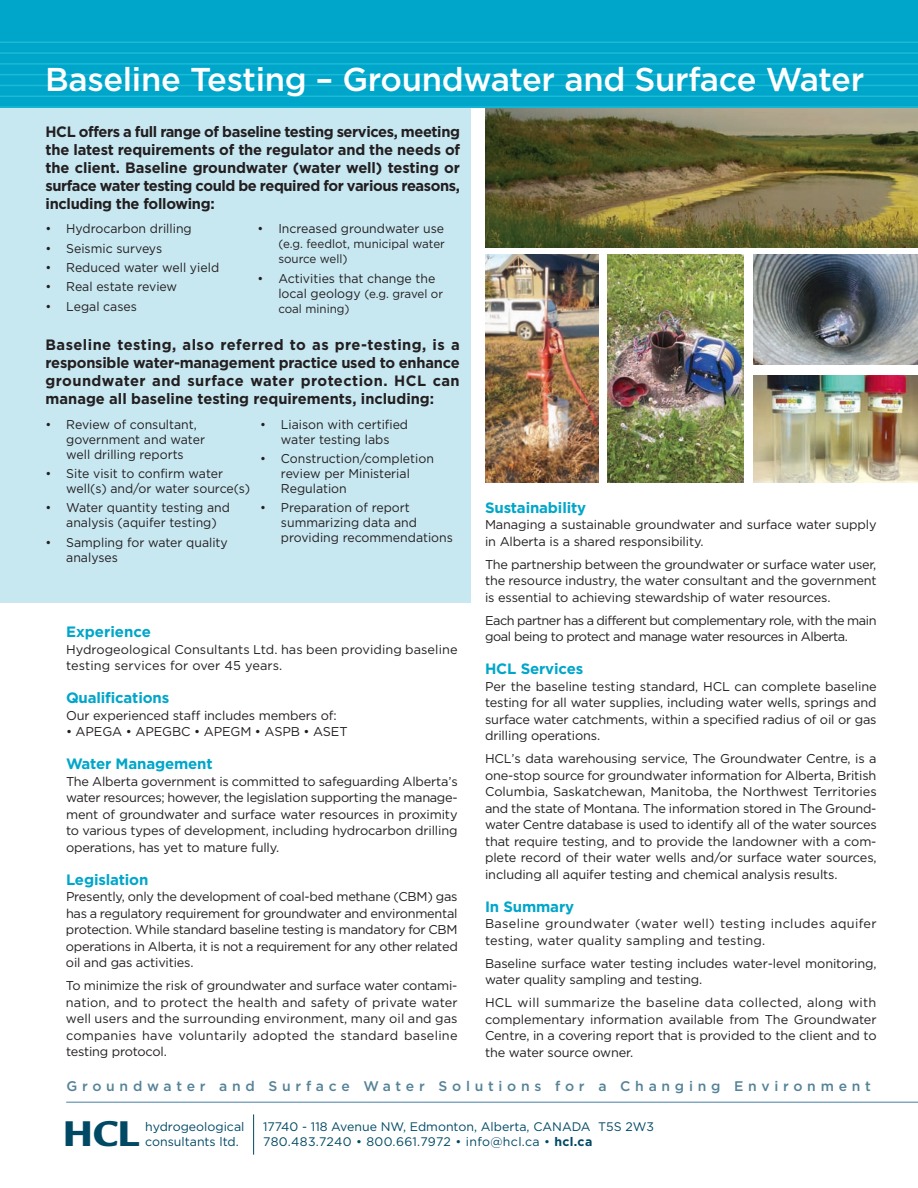
<style>
.page{position:relative;width:918px;height:1188px;background:#fff}
.page>*{position:absolute;margin:0;border:0;box-sizing:border-box;transform-origin:0 0}
.t1{font:900 39px "Legacy Sans";color:#004964}
.t2{font:500 33px "Gotham";letter-spacing:-.01em;color:#fff}
.t3{font:700 15px/18px "Gotham";letter-spacing:-.02em;color:#231f20;text-align:justify}
.t4{font:700 15px "Gotham";letter-spacing:-.01em;color:#00a6ca}
.t5{font:500 13.95px "Gotham";letter-spacing:.34em;color:#558398}
.t6{font:12.75px/16.5px "Gotham";letter-spacing:-.01em;color:#231f20}
.t7{font:12.75px/16.5px "Gotham";letter-spacing:-.035em;color:#231f20}
.t8{font:12.75px/16.5px "Gotham";letter-spacing:.015em;color:#231f20}
.t9{font:12.45px/15px "Gotham";color:#004964}
.t10{font:12px/15px "Gotham";color:#231f20}
.s1{font-size:12.75px}
.s2{font-weight:700}
</style>
<div class="page">
<div style="left:0;top:108px;width:470px;height:495px;background:#c7e7f1"></div>
<img style="left:485px;top:108px;width:433px;height:139px">
<hr style="left:253px;top:1114px;width:1px;height:41px;background:#004964">
<hr style="left:66px;top:1102px;width:852px;height:1px;background:#467ea3">
<div style="left:0;top:0;width:918px;height:108px;background:#00a6ca"></div>
<hr style="left:0;top:106px;width:918px;height:2px;background:#1cbad6">
<hr style="left:0;top:96px;width:918px;height:1px;background:#1cbad6">
<hr style="left:0;top:85px;width:918px;height:1px;background:#1cbad6">
<hr style="left:0;top:74px;width:918px;height:1px;background:#1cbad6">
<hr style="left:0;top:63px;width:918px;height:2px;background:#1cbad6">
<hr style="left:0;top:52px;width:918px;height:2px;background:#1cbad6">
<hr style="left:0;top:42px;width:918px;height:1px;background:#1cbad6">
<img style="left:608px;top:255px;width:136px;height:227px">
<img style="left:753px;top:255px;width:165px;height:109px">
<img style="left:753px;top:375px;width:165px;height:107px">
<img style="left:485px;top:255px;width:113px;height:227px">
<h2 class="t2" style="left:45px;top:60px;width:821px">Baseline Testing – Groundwater and Surface Water</h2>
<p class="t3" style="left:46px;top:123px;width:416px">HCL offers a full range of baseline testing services, meeting the latest requirements of the regulator and the needs of the client. Baseline groundwater (water well) testing or surface water testing could be required for various reasons, including the following:</p>
<p class="t6" style="left:46px;top:221px;width:148px">• Hydrocarbon drilling</p>
<p class="t6" style="left:46px;top:240px;width:118px">• Seismic surveys</p>
<p class="t6" style="left:46px;top:259px;width:175px">• Reduced water well yield</p>
<p class="t6" style="left:46px;top:279px;width:133px">• Real estate review</p>
<p class="t6" style="left:46px;top:298px;width:93px">• Legal cases</p>
<p class="t6" style="left:258px;top:221px;width:188px">• Increased groundwater use</p>
<p class="t10" style="left:278px;top:237px;width:168px">(e.g. feedlot, municipal water source well)</p>
<p class="t6" style="left:258px;top:270px;width:179px">• Activities that change the</p>
<p class="t10" style="left:278px;top:286px;width:166px"><span class="s1">local geology</span> (e.g. gravel or coal mining)</p>
<p class="t3" style="left:46px;top:336px;width:416px">Baseline testing, also referred to as pre-testing, is a responsible water-management practice used to enhance groundwater and surface water protection. HCL can manage all baseline testing requirements, including:</p>
<p class="t6" style="left:66px;top:417px;width:140px;line-height:15px;text-indent:-21px">• Review of consultant, government and water well drilling reports</p>
<p class="t6" style="left:66px;top:466px;width:185px;line-height:15px;text-indent:-21px">• Site visit to confirm water well(s) and/or water source(s)</p>
<p class="t6" style="left:46px;top:500px;width:186px;line-height:15px;text-align:center">• Water quantity testing and analysis (aquifer testing)</p>
<p class="t6" style="left:66px;top:535px;width:163px;line-height:15px;text-indent:-21px">• Sampling for water quality analyses</p>
<p class="t6" style="left:260px;top:417px;width:149px;line-height:15px;text-align:center">• Liaison with certified water testing labs</p>
<p class="t6" style="left:281px;top:451px;width:154px;line-height:15px;text-indent:-21px">• Construction/completion review per Ministerial<br>Regulation</p>
<p class="t6" style="left:281px;top:500px;width:173px;line-height:15px;text-indent:-21px">• Preparation of report summarizing data and providing recommendations</p>
<p class="t4" style="left:66px;top:623px;width:86px">Experience</p>
<p class="t6" style="left:66px;top:641px;width:393px">Hydrogeological Consultants Ltd. has been providing baseline testing services for over 45 years.</p>
<p class="t4" style="left:66px;top:689px;width:105px">Qualifications</p>
<p class="t6" style="left:66px;top:707px;width:272px">Our experienced staff includes members of:</p>
<p class="t6" style="left:66px;top:724px;width:283px">• APEGA • APEGBC • APEGM • ASPB • ASET</p>
<p class="t4" style="left:66px;top:755px;width:148px">Water Management</p>
<p class="t6" style="left:66px;top:773px;width:393px;text-align:justify">The Alberta government is committed to safeguarding Alberta’s water resources; however, the legislation supporting the manage&shy;ment of groundwater and surface water resources in proximity to various types of development, including hydrocarbon drilling operations, has yet to mature fully.</p>
<p class="t4" style="left:66px;top:871px;width:84px">Legislation</p>
<p class="t6" style="left:66px;top:889px;width:393px;text-align:justify">Presently, only the development of coal-bed methane (CBM) gas has a regulatory requirement for groundwater and environmental protection. While standard baseline testing is mandatory for CBM operations in Alberta, it is not a requirement for any other related oil and gas activities.</p>
<p class="t6" style="left:66px;top:978px;width:393px;text-align:justify">To minimize the risk of groundwater and surface water contami&shy;nation, and to protect the health and safety of private water well users and the surrounding environment, many oil and gas companies have voluntarily adopted the standard baseline testing protocol.</p>
<p class="t4" style="left:485px;top:499px;width:103px">Sustainability</p>
<p class="t6" style="left:485px;top:517px;width:393px">Managing a sustainable groundwater and surface water supply in Alberta is a shared responsibility.</p>
<p class="t6" style="left:485px;top:556px;width:393px;text-align:justify">The partnership between the groundwater or surface water user, the resource industry, the water consultant and the government is essential to achieving stewardship of water resources.</p>
<p class="t7" style="left:485px;top:612px;width:393px">Each partner has a different but complementary role, with the main goal being to protect and manage water resources in Alberta.</p>
<p class="t4" style="left:485px;top:660px;width:100px">HCL Services</p>
<p class="t6" style="left:485px;top:678px;width:393px;text-align:justify">Per the baseline testing standard, HCL can complete baseline testing for all water supplies, including water wells, springs and surface water catchments, within a specified radius of oil or gas drilling operations.</p>
<p class="t6" style="left:485px;top:751px;width:393px;text-align:justify">HCL’s data warehousing service, The Groundwater Centre, is a one-stop source for groundwater information for Alberta, British Columbia, Saskatchewan, Manitoba, the Northwest Territories and the state of Montana. The information stored in The Ground&shy;water Centre database is used to identify all of the water sources that require testing, and to provide the landowner with a com&shy;plete record of their water wells and/or surface water sources, including all aquifer testing and chemical analysis results.</p>
<p class="t4" style="left:485px;top:898px;width:91px">In Summary</p>
<p class="t8" style="left:485px;top:916px;width:393px">Baseline groundwater (water well) testing includes aquifer testing, water quality sampling and testing.</p>
<p class="t6" style="left:485px;top:955px;width:393px">Baseline surface water testing includes water-level monitoring, water quality sampling and testing.</p>
<p class="t6" style="left:485px;top:995px;width:393px;text-align:justify">HCL will summarize the baseline data collected, along with complementary information available from The Groundwater Centre, in a covering report that is provided to the client and to the water source owner.</p>
<p class="t5" style="left:66px;top:1078px;width:806px">Groundwater and Surface Water Solutions for a Changing Environment</p>
<h1 class="t1" style="left:63px;top:1120px;width:77px">HCL</h1>
<p class="t9" style="left:145px;top:1119px;width:101px">hydrogeological consultants ltd.</p>
<p class="t9" style="left:263px;top:1120px;width:392px">17740 - 118 Avenue NW, Edmonton, Alberta, CANADA T5S 2W3<br>780.483.7240 • 800.661.7972 • info@hcl.ca • <span class="s2">hcl.ca</span></p>
</div>
